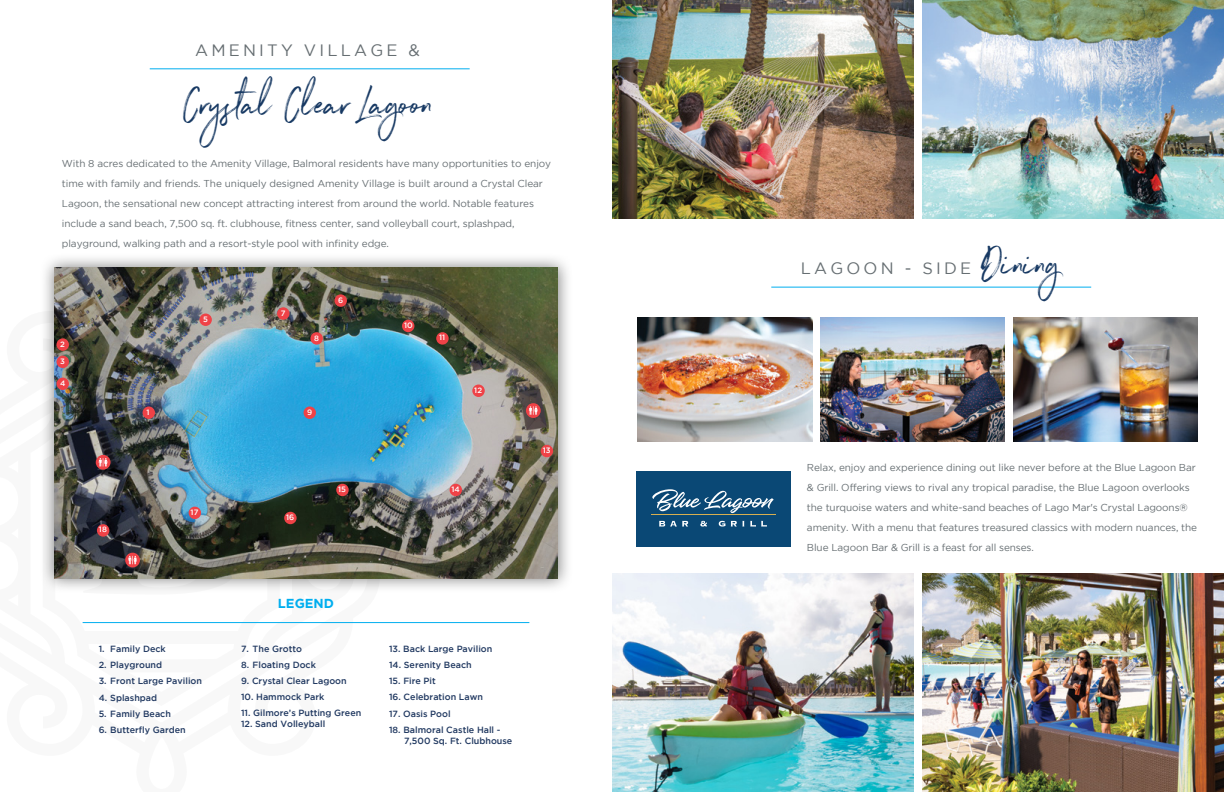
<style>
.page{position:relative;width:1224px;height:792px;background:#fff}
.page>*{position:absolute;margin:0;border:0;box-sizing:border-box;transform-origin:0 0}
.t1{font:44.4px "Northwell";color:#173963}
.t2{font:16.4px "Gotham";letter-spacing:.195em;color:#666e72}
.t3{font:700 13px "Gotham";color:#00aeef}
.t4{font:10px/20px "Gotham";letter-spacing:-.01em;color:#666e72}
.t5{font:9px/10.8px "Gotham";color:#213961}
.t6{font:7.8px "Gotham";color:#fff}
</style>
<div class="page">
<div style="left:81px;top:631px;width:163px;height:13px;background:#f8f8f8"></div>
<hr style="left:150px;top:68px;width:320px;height:1px;background:#00aeef">
<hr style="left:83px;top:622px;width:446px;height:1px;background:#00aeef">
<div style="left:40px;top:253px;width:533px;height:340px;background:#000;opacity:.52"></div>
<img style="left:54px;top:267px;width:504px;height:311px">
<img style="left:83px;top:480px;width:157px;height:113px">
<svg style="left:96px;top:455px;width:15px;height:15px"></svg>
<svg style="left:99px;top:458px;width:9px;height:9px"></svg>
<svg style="left:526px;top:403px;width:15px;height:15px"></svg>
<svg style="left:529px;top:406px;width:9px;height:9px"></svg>
<div style="left:97px;top:524px;width:12px;height:13px;background:#ef4247;border-radius:50%"></div>
<div style="left:189px;top:507px;width:12px;height:12px;background:#ef4247;border-radius:50%"></div>
<div style="left:284px;top:512px;width:13px;height:12px;background:#ef4247;border-radius:50%"></div>
<div style="left:336px;top:484px;width:13px;height:12px;background:#ef4247;border-radius:50%"></div>
<div style="left:450px;top:484px;width:12px;height:12px;background:#ef4247;border-radius:50%"></div>
<div style="left:541px;top:445px;width:12px;height:12px;background:#ef4247;border-radius:50%"></div>
<div style="left:472px;top:385px;width:13px;height:12px;background:#ef4247;border-radius:50%"></div>
<div style="left:436px;top:332px;width:13px;height:13px;background:#ef4247;border-radius:50%"></div>
<div style="left:402px;top:320px;width:12px;height:12px;background:#ef4247;border-radius:50%"></div>
<div style="left:304px;top:406px;width:12px;height:13px;background:#ef4247;border-radius:50%"></div>
<div style="left:310px;top:332px;width:13px;height:13px;background:#ef4247;border-radius:50%"></div>
<div style="left:277px;top:307px;width:13px;height:13px;background:#ef4247;border-radius:50%"></div>
<div style="left:334px;top:294px;width:13px;height:13px;background:#ef4247;border-radius:50%"></div>
<div style="left:199px;top:314px;width:13px;height:12px;background:#ef4247;border-radius:50%"></div>
<div style="left:57px;top:378px;width:12px;height:12px;background:#ef4247;border-radius:50%"></div>
<div style="left:57px;top:356px;width:12px;height:12px;background:#ef4247;border-radius:50%"></div>
<div style="left:57px;top:338px;width:12px;height:13px;background:#ef4247;border-radius:50%"></div>
<div style="left:143px;top:406px;width:12px;height:13px;background:#ef4247;border-radius:50%"></div>
<img style="left:637px;top:318px;width:175px;height:123px">
<img style="left:821px;top:318px;width:184px;height:123px">
<img style="left:1013px;top:318px;width:185px;height:123px">
<div style="left:636px;top:471px;width:155px;height:75px;background:#0a4875"></div>
<svg style="left:652px;top:489px;width:122px;height:24px"></svg>
<svg style="left:659px;top:521px;width:29px;height:5px"></svg>
<svg style="left:700px;top:521px;width:7px;height:6px"></svg>
<svg style="left:719px;top:521px;width:25px;height:6px"></svg>
<svg style="left:750px;top:521px;width:17px;height:6px"></svg>
<hr style="left:651px;top:514px;width:124px;height:1px;background:#d8af50">
<hr style="left:771px;top:287px;width:320px;height:1px;background:#00aeef">
<img style="left:612px;top:574px;width:302px;height:218px">
<img style="left:922px;top:0;width:302px;height:218px">
<img style="left:612px;top:0;width:302px;height:218px">
<img style="left:922px;top:574px;width:302px;height:218px">
<h2 class="t2" style="left:195px;top:41px;width:226px">AMENITY VILLAGE &amp;</h2>
<h1 class="t1" style="left:183px;top:72px;width:252px">Crystal Clear Lagoon</h1>
<p class="t4" style="left:62px;top:153px;width:491px">With 8 acres dedicated to the Amenity Village, Balmoral residents have many opportunities to enjoy time with family and friends. The uniquely designed Amenity Village is built around a Crystal Clear Lagoon, the sensational new concept attracting interest from around the world. Notable features include a sand beach, 7,500 sq. ft. clubhouse, fitness center, sand volleyball court, splashpad, playground, walking path and a resort-style pool with infinity edge.</p>
<p class="t6" style="left:60px;top:340px;width:6px">2</p>
<p class="t6" style="left:60px;top:357px;width:6px">3</p>
<p class="t6" style="left:60px;top:379px;width:7px">4</p>
<p class="t6" style="left:338px;top:296px;width:7px">6</p>
<p class="t6" style="left:203px;top:315px;width:6px">5</p>
<p class="t6" style="left:281px;top:309px;width:6px">7</p>
<p class="t6" style="left:404px;top:321px;width:10px">10</p>
<p class="t6" style="left:314px;top:334px;width:6px">8</p>
<p class="t6" style="left:439px;top:333px;width:8px">11</p>
<p class="t6" style="left:474px;top:386px;width:9px">12</p>
<p class="t6" style="left:146px;top:408px;width:5px">1</p>
<p class="t6" style="left:307px;top:408px;width:7px">9</p>
<p class="t6" style="left:543px;top:446px;width:9px">13</p>
<p class="t6" style="left:338px;top:485px;width:9px">15</p>
<p class="t6" style="left:452px;top:485px;width:10px">14</p>
<p class="t6" style="left:191px;top:508px;width:9px">17</p>
<p class="t6" style="left:286px;top:513px;width:10px">16</p>
<p class="t6" style="left:99px;top:525px;width:9px">18</p>
<h3 class="t3" style="left:278px;top:596px;width:58px">LEGEND</h3>
<p class="t5" style="left:99px;top:643px;width:69px">1. Family Deck</p>
<p class="t5" style="left:99px;top:659px;width:65px">2. Playground</p>
<p class="t5" style="left:99px;top:676px;width:105px">3. Front Large Pavilion</p>
<p class="t5" style="left:99px;top:692px;width:60px">4. Splashpad</p>
<p class="t5" style="left:99px;top:708px;width:74px">5. Family Beach</p>
<p class="t5" style="left:99px;top:724px;width:89px">6. Butterfly Garden</p>
<p class="t5" style="left:241px;top:643px;width:62px">7. The Grotto</p>
<p class="t5" style="left:241px;top:659px;width:76px">8. Floating Dock</p>
<p class="t5" style="left:241px;top:675px;width:107px">9. Crystal Clear Lagoon</p>
<p class="t5" style="left:241px;top:691px;width:85px">10. Hammock Park</p>
<p class="t5" style="left:241px;top:708px;width:122px">11. Gilmore’s Putting Green</p>
<p class="t5" style="left:241px;top:718px;width:86px">12. Sand Volleyball</p>
<p class="t5" style="left:389px;top:643px;width:105px">13. Back Large Pavilion</p>
<p class="t5" style="left:389px;top:659px;width:84px">14. Serenity Beach</p>
<p class="t5" style="left:389px;top:675px;width:48px">15. Fire Pit</p>
<p class="t5" style="left:389px;top:692px;width:95px">16. Celebration Lawn</p>
<p class="t5" style="left:389px;top:708px;width:63px">17. Oasis Pool</p>
<p class="t5" style="left:404px;top:724px;width:110px;text-indent:-15px">18. Balmoral Castle Hall -<br>7,500 Sq. Ft. Clubhouse</p>
<h2 class="t2" style="left:801px;top:259px;width:172px">LAGOON - SIDE</h2>
<h1 class="t1" style="left:980px;top:231px;width:81px">Dining</h1>
<p class="t4" style="left:807px;top:457px;width:392px">Relax, enjoy and experience dining out like never before at the Blue Lagoon Bar &amp; Grill. Offering views to rival any tropical paradise, the Blue Lagoon overlooks the turquoise waters and white-sand beaches of Lago Mar's Crystal Lagoons® amenity. With a menu that features treasured classics with modern nuances, the Blue Lagoon Bar &amp; Grill is a feast for all senses.</p>
</div>
